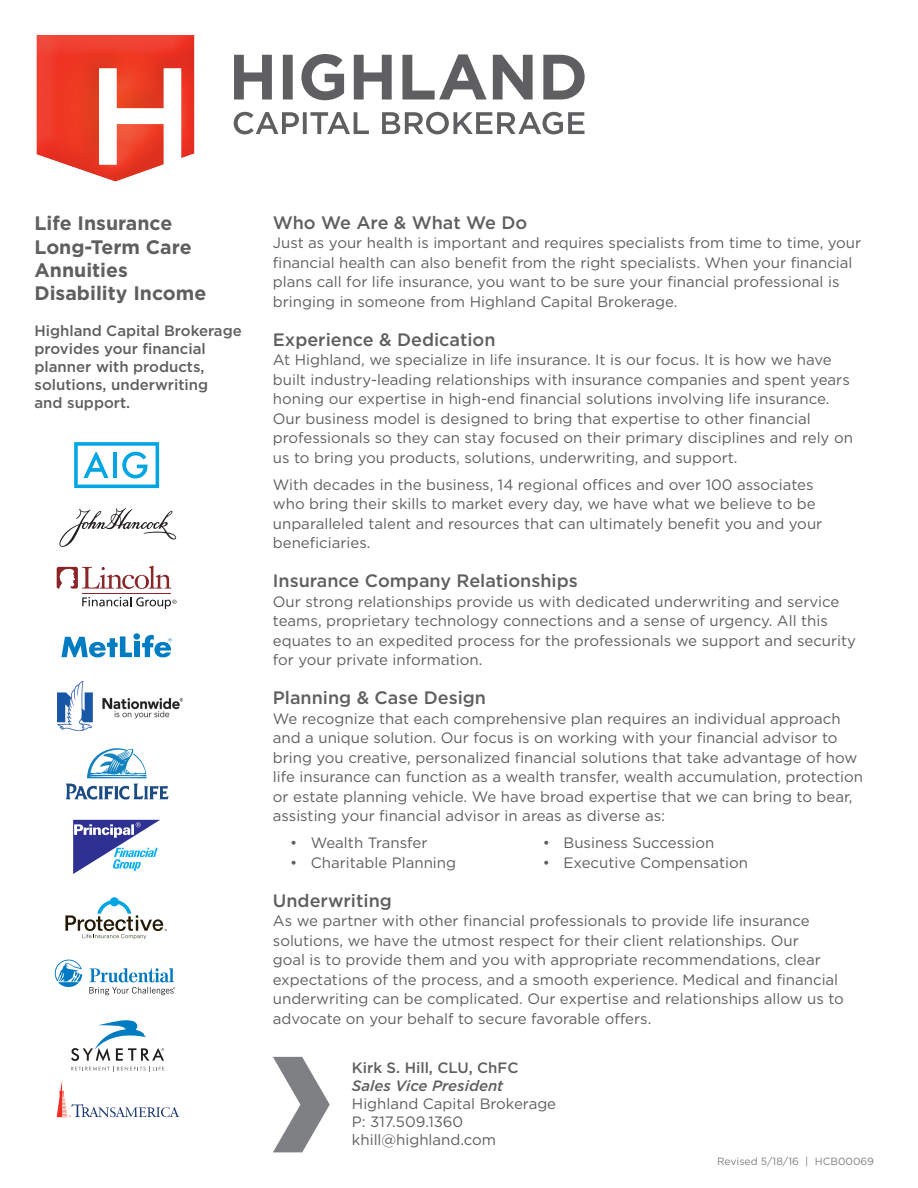
<style>
.page{position:relative;width:918px;height:1188px;background:#fff}
.page>*{position:absolute;margin:0;border:0;box-sizing:border-box;transform-origin:0 0}
.t1{font:700 19.5px "Gotham";color:#5f5f62}
.t2{font:500 18px "Gotham";color:#5f5f62}
.t3{font:15px/19.5px "Gotham";color:#5f5f62}
.t4{font:500 15px/18px "Gotham";color:#5f5f62}
.t5{font:italic 500 15px "Gotham";color:#5f5f62}
.t6{font:10.5px "Gotham";color:#7e8083}
</style>
<div class="page">
<div style="left:32px;top:33px;width:163px;height:153px;background:#231f20;opacity:.09"></div>
<svg style="left:234px;top:54px;width:351px;height:46px"></svg>
<svg style="left:234px;top:112px;width:350px;height:22px"></svg>
<svg style="left:273px;top:1057px;width:57px;height:95px"></svg>
<svg style="left:59px;top:508px;width:117px;height:39px"></svg>
<svg style="left:57px;top:566px;width:114px;height:23px"></svg>
<hr style="left:82px;top:593px;width:89px;height:1px;background:#8a2528">
<svg style="left:82px;top:597px;width:95px;height:12px"></svg>
<div style="left:134px;top:642px;width:5px;height:15px;background:#007cc2"></div>
<div style="left:133px;top:633px;width:7px;height:7px;background:#007cc2;border-radius:50%"></div>
<svg style="left:61px;top:636px;width:71px;height:21px"></svg>
<svg style="left:142px;top:635px;width:30px;height:22px"></svg>
<img style="left:57px;top:682px;width:125px;height:49px">
<svg style="left:66px;top:748px;width:103px;height:52px"></svg>
<svg style="left:73px;top:820px;width:87px;height:54px"></svg>
<svg style="left:65px;top:897px;width:102px;height:42px"></svg>
<svg style="left:71px;top:1020px;width:93px;height:51px"></svg>
<svg style="left:55px;top:960px;width:120px;height:35px"></svg>
<svg style="left:74px;top:442px;width:85px;height:46px"></svg>
<svg style="left:57px;top:1080px;width:122px;height:37px"></svg>
<p class="t1" style="left:34px;top:210px;width:139px">Life Insurance</p>
<p class="t1" style="left:34px;top:234px;width:159px">Long-Term Care</p>
<p class="t1" style="left:34px;top:257px;width:95px">Annuities</p>
<p class="t1" style="left:34px;top:280px;width:173px">Disability Income</p>
<p class="t4" style="left:34px;top:322px;width:209px">Highland Capital Brokerage provides your financial planner with products, solutions, underwriting<br>and support.</p>
<p class="t2" style="left:273px;top:211px;width:256px">Who We Are &amp; What We Do</p>
<p class="t3" style="left:273px;top:233px;width:590px">Just as your health is important and requires specialists from time to time, your financial health can also benefit from the right specialists. When your financial plans call for life insurance, you want to be sure your financial professional is bringing in someone from Highland Capital Brokerage.</p>
<p class="t2" style="left:273px;top:328px;width:224px">Experience &amp; Dedication</p>
<p class="t3" style="left:273px;top:350px;width:582px">At Highland, we specialize in life insurance. It is our focus. It is how we have built industry-leading relationships with insurance companies and spent years honing our expertise in high-end financial solutions involving life insurance.<br>Our business model is designed to bring that expertise to other financial professionals so they can stay focused on their primary disciplines and rely on us to bring you products, solutions, underwriting, and support.</p>
<p class="t3" style="left:273px;top:475px;width:551px">With decades in the business, 14 regional offices and over 100 associates who bring their skills to market every day, we have what we believe to be unparalleled talent and resources that can ultimately benefit you and your beneficiaries.</p>
<p class="t2" style="left:273px;top:569px;width:307px">Insurance Company Relationships</p>
<p class="t3" style="left:273px;top:592px;width:585px">Our strong relationships provide us with dedicated underwriting and service teams, proprietary technology connections and a sense of urgency. All this equates to an expedited process for the professionals we support and security for your private information.</p>
<p class="t2" style="left:273px;top:686px;width:215px">Planning &amp; Case Design</p>
<p class="t3" style="left:273px;top:709px;width:592px">We recognize that each comprehensive plan requires an individual approach and a unique solution. Our focus is on working with your financial advisor to bring you creative, personalized financial solutions that take advantage of how life insurance can function as a wealth transfer, wealth accumulation, protection or estate planning vehicle. We have broad expertise that we can bring to bear, assisting your financial advisor in areas as diverse as:</p>
<p class="t3" style="left:290px;top:833px;width:139px">• Wealth Transfer</p>
<p class="t3" style="left:543px;top:833px;width:173px">• Business Succession</p>
<p class="t3" style="left:290px;top:853px;width:167px">• Charitable Planning</p>
<p class="t3" style="left:543px;top:853px;width:207px">• Executive Compensation</p>
<p class="t2" style="left:273px;top:889px;width:121px">Underwriting</p>
<p class="t3" style="left:273px;top:911px;width:573px">As we partner with other financial professionals to provide life insurance solutions, we have the utmost respect for their client relationships. Our<br>goal is to provide them and you with appropriate recommendations, clear expectations of the process, and a smooth experience. Medical and financial underwriting can be complicated. Our expertise and relationships allow us to advocate on your behalf to secure favorable offers.</p>
<p class="t4" style="left:352px;top:1058px;width:168px">Kirk S. Hill, CLU, ChFC</p>
<p class="t5" style="left:352px;top:1075px;width:153px">Sales Vice President</p>
<p class="t3" style="left:352px;top:1093px;width:206px">Highland Capital Brokerage</p>
<p class="t3" style="left:352px;top:1111px;width:113px">P: 317.509.1360</p>
<p class="t3" style="left:352px;top:1129px;width:146px">khill@highland.com</p>
<p class="t6" style="left:717px;top:1154px;width:159px">Revised 5/18/16 | HCB00069</p>
</div>
